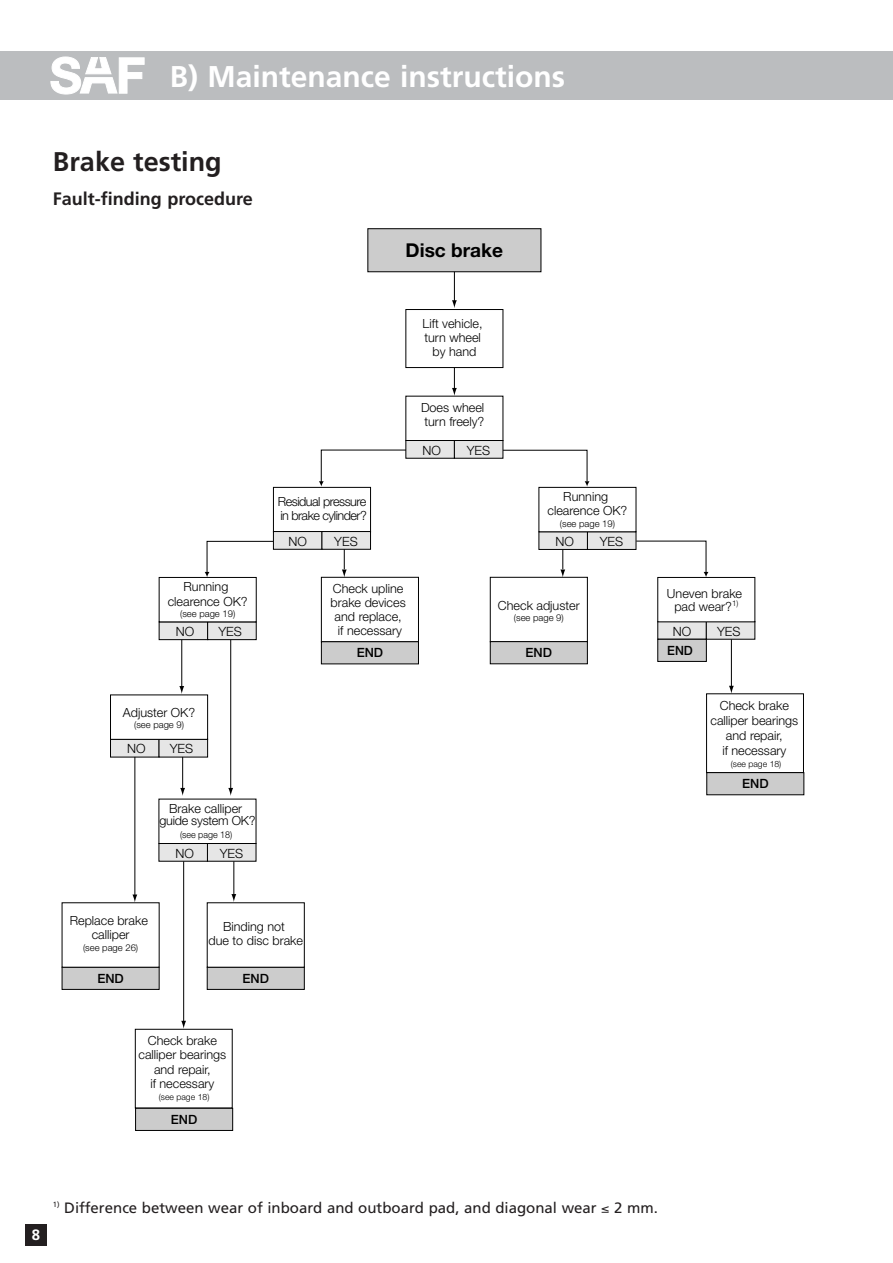
<style>
.page{position:relative;width:893px;height:1263px;background:#fff}
.page>*{position:absolute;margin:0;border:0;box-sizing:border-box;transform-origin:0 0}
.t1{font:700 30px "Frutiger";color:#fff}
.t2{font:700 27px "Frutiger";color:#231f20}
.t3{font:700 19.05px "Helvetica Neue";color:#000}
.t4{font:700 18px "Frutiger";color:#231f20}
.t5{font:15px "Frutiger";color:#231f20}
.t6{font:700 15px "Frutiger";color:#fff}
.t7{font:300 12.75px "Helvetica Neue";color:#000}
.t8{font:500 12.75px "Helvetica Neue";color:#000}
.t9{font:300 12.6px/14.2px "Helvetica Neue";color:#000;text-align:center}
.t10{font:300 12.6px/14.2px "Helvetica Neue";letter-spacing:-.04em;color:#000}
.t11{font:300 9.45px "Helvetica Neue";color:#000}
.t12{font:300 9.45px "Helvetica Neue";color:#000;scale:.95 1}
.t13{font:300 8.7px "Helvetica Neue";color:#000}
</style>
<div class="page">
<div style="left:0;top:51px;width:892px;height:48px;background:#bbbdbf"></div>
<svg style="left:51px;top:57px;width:93px;height:37px"></svg>
<div style="left:25px;top:1225px;width:22px;height:21px;background:#231f20"></div>
<div style="left:135px;top:1029px;width:97px;height:79px;background:#fff;border:1px solid #000"></div>
<div style="left:405px;top:309px;width:98px;height:59px;background:#fff;border:1px solid #000"></div>
<div style="left:273px;top:487px;width:98px;height:45px;background:#fff;border:1px solid #000"></div>
<div style="left:405px;top:440px;width:49px;height:18px;background:#e6e6e6;border:1px solid #000"></div>
<div style="left:454px;top:440px;width:49px;height:18px;background:#e6e6e6;border:1px solid #000"></div>
<div style="left:159px;top:622px;width:49px;height:18px;background:#e6e6e6;border:1px solid #000"></div>
<div style="left:207px;top:622px;width:49px;height:18px;background:#e6e6e6;border:1px solid #000"></div>
<div style="left:110px;top:739px;width:49px;height:18px;background:#e6e6e6"></div>
<div style="left:159px;top:739px;width:49px;height:18px;background:#e6e6e6"></div>
<div style="left:159px;top:843px;width:49px;height:18px;background:#e6e6e6"></div>
<div style="left:207px;top:843px;width:49px;height:18px;background:#e6e6e6"></div>
<div style="left:657px;top:621px;width:49px;height:18px;background:#e6e6e6"></div>
<div style="left:706px;top:621px;width:49px;height:18px;background:#e6e6e6"></div>
<div style="left:321px;top:577px;width:97px;height:65px;background:#fff;border:1px solid #000"></div>
<div style="left:321px;top:642px;width:97px;height:22px;background:#ccc"></div>
<hr style="left:454px;top:271px;width:1px;height:31px;background:#000">
<svg style="left:452px;top:300px;width:5px;height:8px"></svg>
<svg style="left:452px;top:367px;width:5px;height:29px"></svg>
<svg style="left:342px;top:549px;width:4px;height:28px"></svg>
<hr style="left:181px;top:640px;width:1px;height:48px;background:#000">
<svg style="left:179px;top:686px;width:5px;height:8px"></svg>
<hr style="left:230px;top:640px;width:1px;height:150px;background:#000">
<svg style="left:228px;top:788px;width:5px;height:8px"></svg>
<hr style="left:182px;top:757px;width:1px;height:33px;background:#000">
<svg style="left:180px;top:788px;width:5px;height:8px"></svg>
<div style="left:490px;top:577px;width:97px;height:65px;background:#fff;border:1px solid #000"></div>
<div style="left:490px;top:641px;width:97px;height:23px;background:#ccc;border:1px solid #000"></div>
<div style="left:706px;top:772px;width:98px;height:23px;background:#ccc;border:1px solid #000"></div>
<div style="left:657px;top:639px;width:49px;height:23px;background:#ccc;border:1px solid #000"></div>
<hr style="left:731px;top:639px;width:1px;height:48px;background:#000">
<svg style="left:729px;top:686px;width:4px;height:8px"></svg>
<svg style="left:319px;top:449px;width:88px;height:38px"></svg>
<div style="left:110px;top:695px;width:98px;height:45px;background:#fff;border:1px solid #000"></div>
<div style="left:62px;top:967px;width:97px;height:23px;background:#ccc;border:1px solid #000"></div>
<hr style="left:134px;top:757px;width:1px;height:139px;background:#000">
<svg style="left:132px;top:895px;width:5px;height:7px"></svg>
<div style="left:207px;top:967px;width:97px;height:23px;background:#ccc;border:1px solid #000"></div>
<div style="left:159px;top:799px;width:97px;height:45px;background:#fff;border:1px solid #000"></div>
<div style="left:135px;top:1108px;width:98px;height:23px;background:#ccc;border:1px solid #000"></div>
<hr style="left:183px;top:861px;width:1px;height:160px;background:#000">
<svg style="left:181px;top:1021px;width:5px;height:8px"></svg>
<hr style="left:233px;top:861px;width:1px;height:35px;background:#000">
<svg style="left:231px;top:894px;width:5px;height:8px"></svg>
<div style="left:657px;top:577px;width:98px;height:45px;background:#fff;border:1px solid #000"></div>
<svg style="left:205px;top:541px;width:69px;height:36px"></svg>
<svg style="left:502px;top:449px;width:206px;height:128px"></svg>
<div style="left:367px;top:228px;width:174px;height:44px;background:#ccc;border:1px solid #000"></div>
<div style="left:159px;top:577px;width:97px;height:45px;background:#fff;border:1px solid #000"></div>
<div style="left:273px;top:531px;width:49px;height:18px;background:#e6e6e6;border:1px solid #000"></div>
<div style="left:322px;top:531px;width:48px;height:18px;background:#e6e6e6;border:1px solid #000"></div>
<h1 class="t1" style="left:170px;top:64px;width:396px">B) Maintenance instructions</h1>
<h2 class="t2" style="left:53px;top:151px;width:170px">Brake testing</h2>
<h3 class="t4" style="left:53px;top:192px;width:201px">Fault-finding procedure</h3>
<h3 class="t3" style="left:405px;top:244px;width:99px">Disc brake</h3>
<p class="t9" style="left:168px;top:581px;width:81px">Running clearence OK?</p>
<p class="t11" style="left:180px;top:610px;width:57px">(see page 19)</p>
<p class="t7" style="left:176px;top:627px;width:20px">NO</p>
<p class="t7" style="left:218px;top:627px;width:25px">YES</p>
<p class="t9" style="left:123px;top:706px;width:74px">Adjuster OK?</p>
<p class="t11" style="left:134px;top:721px;width:51px">(see page 9)</p>
<p class="t7" style="left:127px;top:744px;width:20px">NO</p>
<p class="t7" style="left:170px;top:744px;width:25px">YES</p>
<p class="t9" style="left:159px;top:803px;width:98px;line-height:12.6px">Brake calliper guide system OK?</p>
<p class="t12" style="left:180px;top:831px;width:57px">(see page 18)</p>
<p class="t7" style="left:175px;top:848px;width:20px">NO</p>
<p class="t7" style="left:220px;top:848px;width:25px">YES</p>
<p class="t9" style="left:422px;top:317px;width:61px">Lift vehicle, turn wheel by hand</p>
<p class="t10" style="left:278px;top:496px;width:90px">Residual pressure in brake cylinder?</p>
<p class="t7" style="left:288px;top:537px;width:20px">NO</p>
<p class="t7" style="left:334px;top:537px;width:25px">YES</p>
<p class="t9" style="left:330px;top:582px;width:77px">Check upline brake devices and replace, if necessary</p>
<p class="t8" style="left:357px;top:648px;width:28px">END</p>
<p class="t9" style="left:421px;top:402px;width:65px;text-align:left">Does wheel turn freely?</p>
<p class="t7" style="left:422px;top:445px;width:20px">NO</p>
<p class="t7" style="left:466px;top:445px;width:25px">YES</p>
<p class="t9" style="left:547px;top:491px;width:81px">Running clearence OK?</p>
<p class="t11" style="left:560px;top:520px;width:57px">(see page 19)</p>
<p class="t7" style="left:555px;top:537px;width:20px">NO</p>
<p class="t7" style="left:599px;top:537px;width:25px">YES</p>
<p class="t9" style="left:498px;top:600px;width:83px">Check adjuster</p>
<p class="t11" style="left:514px;top:614px;width:51px">(see page 9)</p>
<p class="t8" style="left:525px;top:648px;width:28px">END</p>
<p class="t9" style="left:70px;top:914px;width:80px">Replace brake calliper</p>
<p class="t11" style="left:83px;top:944px;width:57px">(see page 26)</p>
<p class="t8" style="left:97px;top:974px;width:28px">END</p>
<p class="t9" style="left:208px;top:921px;width:96px">Binding not<br>due to disc brake</p>
<p class="t8" style="left:242px;top:974px;width:28px">END</p>
<p class="t9" style="left:138px;top:1035px;width:89px">Check brake calliper bearings and repair,<br>if necessary</p>
<p class="t13" style="left:159px;top:1094px;width:52px">(see page 18)</p>
<p class="t8" style="left:171px;top:1115px;width:28px">END</p>
<p class="t9" style="left:667px;top:588px;width:77px;line-height:12.6px">Uneven brake pad wear?<sup>1)</sup></p>
<p class="t7" style="left:672px;top:626px;width:20px">NO</p>
<p class="t7" style="left:717px;top:626px;width:25px">YES</p>
<p class="t8" style="left:667px;top:646px;width:27px">END</p>
<p class="t9" style="left:710px;top:699px;width:89px;line-height:15px">Check brake calliper bearings and repair,<br>if necessary</p>
<p class="t13" style="left:730px;top:760px;width:52px">(see page 18)</p>
<p class="t8" style="left:742px;top:779px;width:28px">END</p>
<p class="t6" style="left:32px;top:1229px;width:10px">8</p>
<p class="t5" style="left:53px;top:1201px;width:606px"><sup>1)</sup> Difference between wear of inboard and outboard pad, and diagonal wear ≤ 2 mm.</p>
</div>
